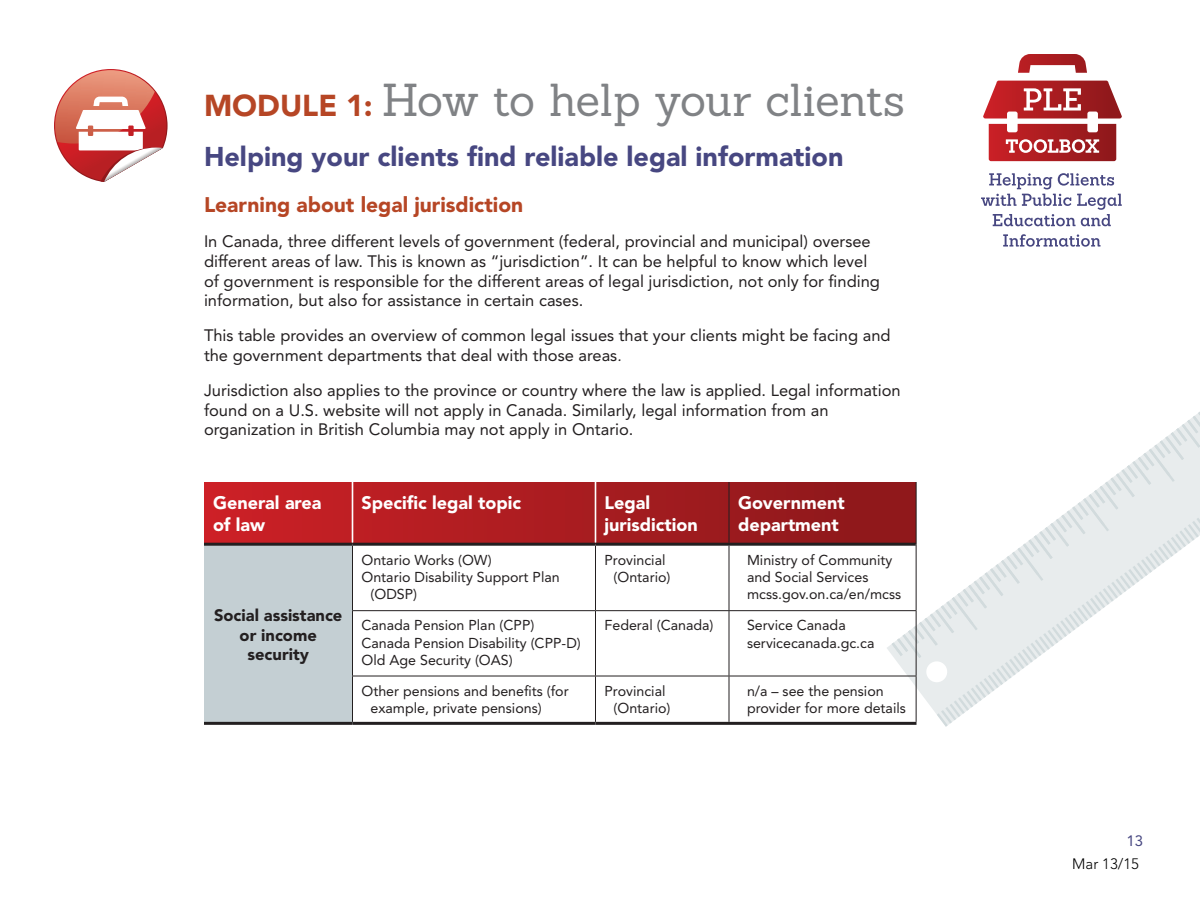
<style>
.page{position:relative;width:1200px;height:900px;background:#fff}
.page>*{position:absolute;margin:0;border:0;box-sizing:border-box;transform-origin:0 0}
.head1{font:45px "Sanchez";letter-spacing:-.01em;color:#808285}
.head2{font:900 27px "Avenir LT Std";color:#474781}
.head3{font:900 21px "Avenir LT Std";color:#b64625}
.table_header_black{font:900 18px/21.6px "Avenir LT Std";color:#fff}
.copy1{font:16.5px/19.8px "Avenir LT Std";color:#231f20}
.table_copy_left{font:900 16.5px/19.8px "Avenir LT Std";color:#231f20;text-align:center}
.t1{font:300 15px "Avenir LT Std";color:#000}
.t2{font:15px "Avenir LT Std";color:#474781}
.table_copy{font:14.25px/17.1px "Avenir LT Std";color:#231f20}
.s1{font-family:"Avenir LT Std";font-weight:900;font-size:30px;color:#b64625}
.s2{font-style:italic;font-size:15px}
</style>
<div class="page">
<svg style="left:892px;top:412px;width:308px;height:315px"></svg>
<svg style="left:1003px;top:234px;width:98px;height:13px"></svg>
<svg style="left:981px;top:173px;width:141px;height:53px"></svg>
<svg style="left:983px;top:54px;width:139px;height:107px"></svg>
<svg style="left:204px;top:482px;width:712px;height:61px;background:#aa1c20"></svg>
<div style="left:204px;top:544px;width:148px;height:179px;background:#c4cfd3"></div>
<hr style="left:352px;top:482px;width:1px;height:61px;background:#fff">
<hr style="left:353px;top:482px;width:1px;height:61px;background:#fff">
<hr style="left:595px;top:482px;width:1px;height:61px;background:#fff">
<hr style="left:596px;top:482px;width:1px;height:61px;background:#fff">
<hr style="left:729px;top:482px;width:1px;height:61px;background:#231f20">
<hr style="left:916px;top:482px;width:1px;height:62px;background:#231f20">
<hr style="left:204px;top:543px;width:148px;height:3px;background:#231f20">
<hr style="left:352px;top:543px;width:244px;height:3px;background:#231f20">
<hr style="left:596px;top:543px;width:133px;height:3px;background:#231f20">
<hr style="left:729px;top:543px;width:187px;height:3px;background:#231f20">
<hr style="left:352px;top:546px;width:1px;height:64px;background:#231f20">
<hr style="left:595px;top:546px;width:1px;height:64px;background:#231f20">
<hr style="left:729px;top:546px;width:1px;height:64px;background:#231f20">
<hr style="left:916px;top:544px;width:1px;height:66px;background:#231f20">
<hr style="left:352px;top:610px;width:244px;height:1px;background:#231f20">
<hr style="left:352px;top:611px;width:1px;height:65px;background:#231f20">
<hr style="left:596px;top:610px;width:133px;height:1px;background:#231f20">
<hr style="left:595px;top:611px;width:1px;height:65px;background:#231f20">
<hr style="left:729px;top:610px;width:187px;height:1px;background:#231f20">
<hr style="left:729px;top:611px;width:1px;height:65px;background:#231f20">
<hr style="left:916px;top:611px;width:1px;height:65px;background:#231f20">
<hr style="left:352px;top:676px;width:244px;height:1px;background:#231f20">
<hr style="left:352px;top:676px;width:1px;height:46px;background:#231f20">
<hr style="left:596px;top:676px;width:133px;height:1px;background:#231f20">
<hr style="left:595px;top:676px;width:1px;height:46px;background:#231f20">
<hr style="left:729px;top:676px;width:187px;height:1px;background:#231f20">
<hr style="left:729px;top:676px;width:1px;height:46px;background:#231f20">
<hr style="left:916px;top:676px;width:1px;height:46px;background:#231f20">
<hr style="left:204px;top:722px;width:148px;height:3px;background:#231f20">
<hr style="left:352px;top:722px;width:244px;height:3px;background:#231f20">
<hr style="left:596px;top:722px;width:133px;height:3px;background:#231f20">
<hr style="left:729px;top:722px;width:187px;height:3px;background:#231f20">
<svg style="left:54px;top:69px;width:114px;height:113px"></svg>
<p class="head1" style="left:204px;top:71px;width:702px"><span class="s1">MODULE 1:</span> How to help your clients</p>
<p class="head2" style="left:204px;top:140px;width:641px">Helping your clients find reliable legal information</p>
<p class="head3" style="left:204px;top:192px;width:321px">Learning about legal jurisdiction</p>
<p class="copy1" style="left:204px;top:232px;width:677px">In Canada, three different levels of government (federal, provincial and municipal) oversee different areas of law. This is known as “jurisdiction”. It can be helpful to know which level of government is responsible for the different areas of legal jurisdiction, not only for finding information, but also for assistance in certain cases.</p>
<p class="copy1" style="left:204px;top:326px;width:688px">This table provides an overview of common legal issues that your clients might be facing and the government departments that deal with those areas<span class="s2">.</span></p>
<p class="copy1" style="left:204px;top:380px;width:698px">Jurisdiction also applies to the province or country where the law is applied. Legal information found on a U.S. website will not apply in Canada. Similarly, legal information from an organization in British Columbia may not apply in Ontario.</p>
<p class="table_header_black" style="left:213px;top:492px;width:110px">General area of law</p>
<p class="table_header_black" style="left:362px;top:492px;width:161px">Specific legal topic</p>
<p class="table_header_black" style="left:604px;top:492px;width:47px">Legal</p>
<p class="table_header_black" style="left:604px;top:514px;width:95px">jurisdiction</p>
<p class="table_header_black" style="left:738px;top:492px;width:108px">Government department</p>
<p class="table_copy_left" style="left:214px;top:605px;width:130px">Social assistance</p>
<p class="table_copy_left" style="left:240px;top:625px;width:79px">or income security</p>
<p class="table_copy" style="left:362px;top:552px;width:132px">Ontario Works (OW)</p>
<p class="table_copy" style="left:370px;top:569px;width:191px;text-indent:-9px">Ontario Disability Support Plan (ODSP)</p>
<p class="table_copy" style="left:362px;top:617px;width:174px">Canada Pension Plan (CPP)</p>
<p class="table_copy" style="left:362px;top:634px;width:221px">Canada Pension Disability (CPP-D)</p>
<p class="table_copy" style="left:362px;top:651px;width:153px">Old Age Security (OAS)</p>
<p class="table_copy" style="left:614px;top:552px;width:59px;text-indent:-9px">Provincial (Ontario)</p>
<p class="table_copy" style="left:747px;top:552px;width:156px">Ministry of Community and Social Services mcss.gov.on.ca/en/mcss</p>
<p class="table_copy" style="left:604px;top:617px;width:111px">Federal (Canada)</p>
<p class="table_copy" style="left:747px;top:617px;width:129px">Service Canada servicecanada.gc.ca</p>
<p class="table_copy" style="left:370px;top:682px;width:200px;text-indent:-9px">Other pensions and benefits (for example, private pensions)</p>
<p class="table_copy" style="left:614px;top:682px;width:59px;text-indent:-9px">Provincial (Ontario)</p>
<p class="table_copy" style="left:747px;top:682px;width:160px">n/a – see the pension provider for more details</p>
<p class="t2" style="left:1126px;top:832px;width:18px">13</p>
<p class="t1" style="left:1072px;top:855px;width:68px">Mar 13/15</p>
</div>
